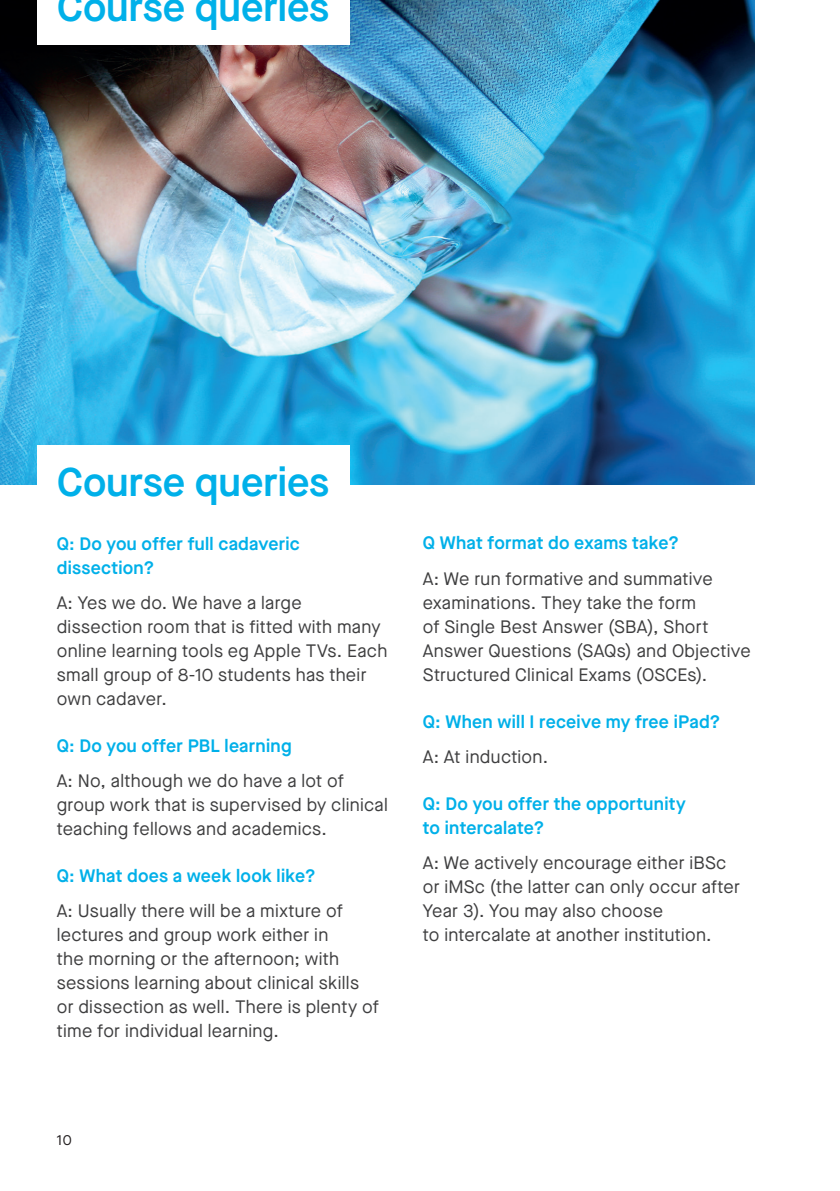
<style>
.page{position:relative;width:840px;height:1191px;background:#fff}
.page>*{position:absolute;margin:0;border:0;box-sizing:border-box;transform-origin:0 0}
.t1{font:600 40px "Maison Neue";color:#00b0e9}
.t2{font:18px/24px "Maison Neue";letter-spacing:.015em;color:#3e3e3f}
.t3{font:600 18px/24px "Maison Neue";letter-spacing:.015em;color:#00b0e9}
.t4{font:14px "Maison Neue";color:#231f20}
</style>
<div class="page">
<img style="left:0;top:0;width:754px;height:485px">
<div style="left:37px;top:445px;width:312px;height:75px;background:#fff"></div>
<div style="left:37px;top:0;width:312px;height:45px;background:#fff"></div>
<h1 class="t1" style="left:57px;top:-21px;width:273px">Course queries</h1>
<h1 class="t1" style="left:57px;top:454px;width:273px">Course queries</h1>
<p class="t3" style="left:57px;top:531px;width:244px">Q: Do you offer full cadaveric dissection?</p>
<p class="t2" style="left:57px;top:590px;width:332px">A: Yes we do. We have a large dissection room that is fitted with many online learning tools eg Apple TVs. Each small group of 8-10 students has their own cadaver.</p>
<p class="t3" style="left:57px;top:733px;width:236px">Q: Do you offer PBL learning</p>
<p class="t2" style="left:57px;top:768px;width:332px">A: No, although we do have a lot of group work that is supervised by clinical teaching fellows and academics.</p>
<p class="t3" style="left:57px;top:863px;width:260px">Q: What does a week look like?</p>
<p class="t2" style="left:57px;top:898px;width:323px">A: Usually there will be a mixture of lectures and group work either in<br>the morning or the afternoon; with sessions learning about clinical skills or dissection as well. There is plenty of time for individual learning.</p>
<p class="t3" style="left:422px;top:531px;width:258px">Q What format do exams take?</p>
<p class="t2" style="left:422px;top:566px;width:329px">A: We run formative and summative examinations. They take the form<br>of Single Best Answer (SBA), Short Answer Questions (SAQs) and Objective Structured Clinical Exams (OSCEs).</p>
<p class="t3" style="left:422px;top:709px;width:299px">Q: When will I receive my free iPad?</p>
<p class="t2" style="left:422px;top:744px;width:127px">A: At induction.</p>
<p class="t3" style="left:422px;top:791px;width:264px">Q: Do you offer the opportunity to intercalate?</p>
<p class="t2" style="left:422px;top:850px;width:318px">A: We actively encourage either iBSc or iMSc (the latter can only occur after Year 3). You may also choose<br>to intercalate at another institution.</p>
<p class="t4" style="left:57px;top:1130px;width:16px">10</p>
</div>
